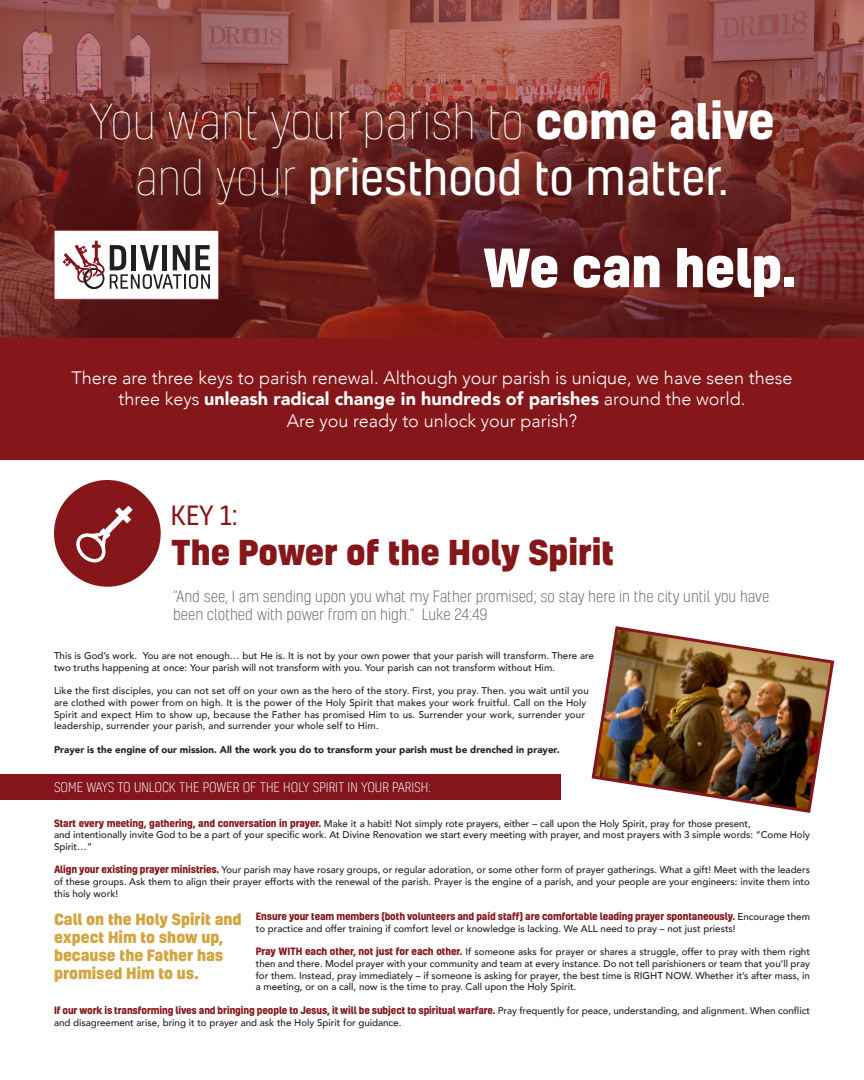
<style>
.page{position:relative;width:864px;height:1080px;background:#fff}
.page>*{position:absolute;margin:0;border:0;box-sizing:border-box;transform-origin:0 0}
.t1{font:800 50.7px "Kelson";color:#fff}
.t2{font:100 46.5px "Kelson";color:#fff}
.t3{font:46.5px "Kelson";color:#fff}
.t4{font:800 33px "Kelson";color:#85161a}
.t5{font:25.5px "Kelson";color:#85161a}
.t6{font:300 18px/21.6px "Avenir";color:#fff;text-align:center}
.t7{font:300 15px/18px "Kelson";color:#636366}
.t8{font:800 15px/18px "Kelson";color:#d2a540}
.t9{font:300 12.75px "Kelson";color:#fff}
.t10{font:500 9.75px/11.7px "Avenir";color:#231f20}
.t11{font:900 9.75px "Avenir";color:#231f20}
.s1{font-weight:700}
.s2{font-weight:100}
.s3{font-weight:900}
.s4{font-family:"Kelson";font-weight:700;color:#85161a}
</style>
<div class="page">
<img style="left:0;top:0;width:864px;height:339px">
<div style="left:0;top:774px;width:561px;height:26px;background:#84151c"></div>
<div style="left:54px;top:230px;width:165px;height:69px;background:#fff"></div>
<svg style="left:63px;top:241px;width:147px;height:48px"></svg>
<div style="left:54px;top:230px;width:165px;height:70px;border:1px solid #85161a"></div>
<div style="left:54px;top:480px;width:107px;height:107px;background:#85161a;border-radius:50%"></div>
<img style="left:591px;top:626px;width:244px;height:187px">
<div style="left:0;top:339px;width:864px;height:121px;background:#85161a"></div>
<svg style="left:76px;top:506px;width:57px;height:57px"></svg>
<p class="t2" style="left:90px;top:93px;width:686px">You want your parish to <span class="s1">come alive</span></p>
<p class="t3" style="left:135px;top:147px;width:595px"><span class="s2">and your</span> priesthood to matter.</p>
<p class="t1" style="left:483px;top:231px;width:316px">We can help.</p>
<p class="t6" style="left:72px;top:367px;width:722px">There are three keys to parish renewal. Although your parish is unique, we have seen these three keys <span class="s3">unleash radical change in hundreds of parishes</span> around the world.</p>
<p class="t6" style="left:287px;top:410px;width:292px">Are you ready to unlock your parish?</p>
<p class="t5" style="left:171px;top:499px;width:69px">KEY 1:</p>
<p class="t4" style="left:171px;top:528px;width:445px">The Power of the Holy Spirit</p>
<p class="t7" style="left:173px;top:587px;width:598px">“And see, I am sending upon you what my Father promised; so stay here in the city until you have been clothed with power from on high.” Luke 24:49</p>
<p class="t10" style="left:54px;top:649px;width:542px">This is God’s work. You are not enough… but He is. It is not by your own power that your parish will transform. There are two truths happening at once: Your parish will not transform with you. Your parish can not transform without Him.</p>
<p class="t10" style="left:54px;top:685px;width:536px">Like the first disciples, you can not set off on your own as the hero of the story. First, you pray. Then. you wait until you are clothed with power from on high. It is the power of the Holy Spirit that makes your work fruitful. Call on the Holy Spirit and expect Him to show up, because the Father has promised Him to us. Surrender your work, surrender your leadership, surrender your parish, and surrender your whole self to Him.</p>
<p class="t11" style="left:54px;top:741px;width:507px">Prayer is the engine of our mission. All the work you do to transform your parish must be drenched in prayer.</p>
<p class="t9" style="left:54px;top:779px;width:378px">SOME WAYS TO UNLOCK THE POWER OF THE HOLY SPIRIT IN YOUR PARISH:</p>
<p class="t10" style="left:54px;top:817px;width:758px"><span class="s4">Start every meeting, gathering, and conversation in prayer.</span> Make it a habit! Not simply rote prayers, either – call upon the Holy Spirit, pray for those present,<br>and intentionally invite God to be a part of your specific work. At Divine Renovation we start every meeting with prayer, and most prayers with 3 simple words: “Come Holy<br>Spirit…”</p>
<p class="t10" style="left:54px;top:864px;width:758px;text-align:justify"><span class="s4">Align your existing prayer ministries.</span> Your parish may have rosary groups, or regular adoration, or some other form of prayer gatherings. What a gift! Meet with the leaders of these groups. Ask them to align their prayer efforts with the renewal of the parish. Prayer is the engine of a parish, and your people are your engineers: invite them into this holy work!</p>
<p class="t10" style="left:256px;top:910px;width:556px"><span class="s4">Ensure your team members (both volunteers and paid staff) are comfortable leading prayer spontaneously.</span> Encourage them to practice and offer training if comfort level or knowledge is lacking. We ALL need to pray – not just priests!</p>
<p class="t10" style="left:256px;top:946px;width:556px;text-align:justify"><span class="s4">Pray WITH each other, not just for each other.</span> If someone asks for prayer or shares a struggle, offer to pray with them right then and there. Model prayer with your community and team at every instance. Do not tell parishioners or team that you’ll pray for them. Instead, pray immediately – if someone is asking for prayer, the best time is RIGHT NOW. Whether it’s after mass, in a meeting, or on a call, now is the time to pray. Call upon the Holy Spirit.</p>
<p class="t10" style="left:54px;top:1004px;width:758px"><span class="s4">If our work is transforming lives and bringing people to Jesus, it will be subject to spiritual warfare.</span> Pray frequently for peace, understanding, and alignment. When conflict and disagreement arise, bring it to prayer and ask the Holy Spirit for guidance.</p>
<p class="t8" style="left:54px;top:910px;width:189px">Call on the Holy Spirit and expect Him to show up, because the Father has promised Him to us.</p>
</div>
